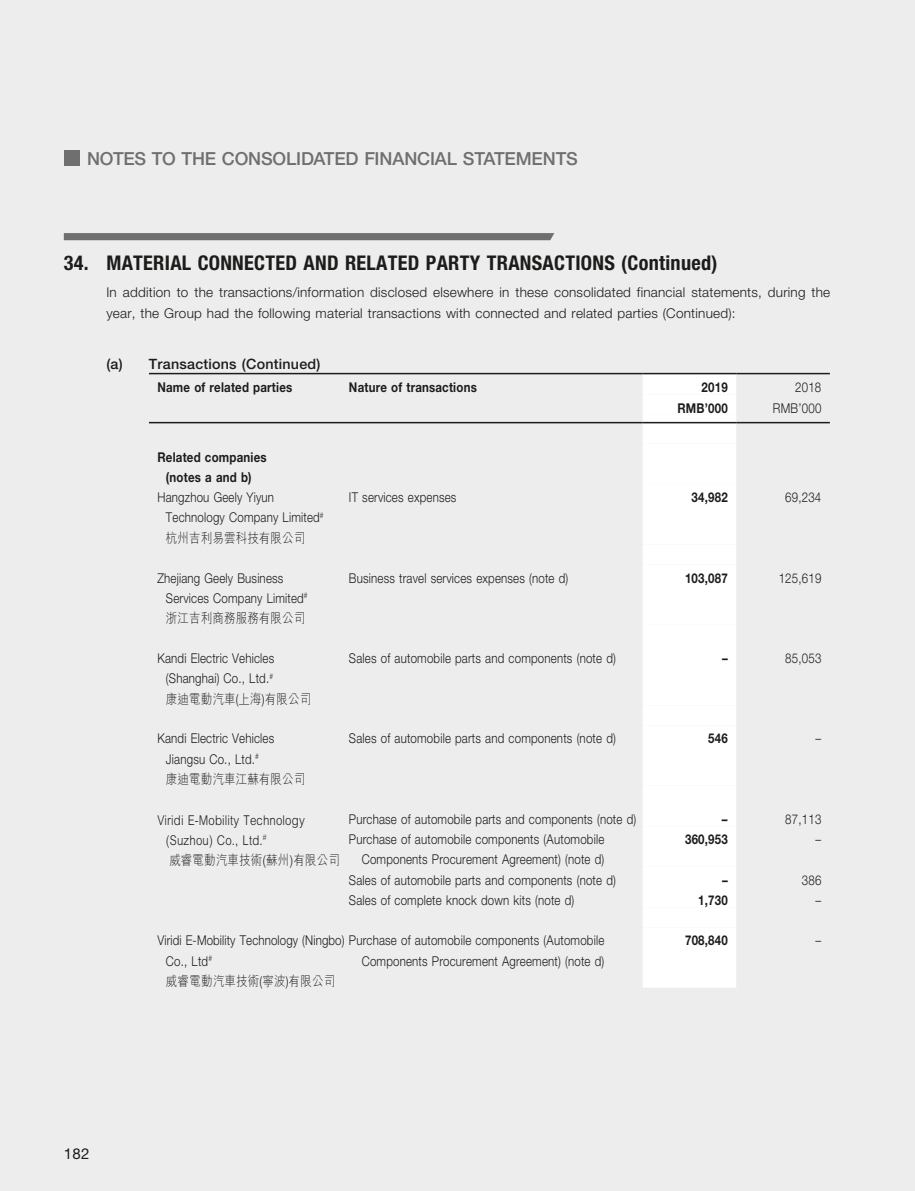
<style>
.page{position:relative;width:915px;height:1191px;background:#fff}
.page>*{position:absolute;margin:0;border:0;box-sizing:border-box;transform-origin:0 0}
.t1{font:700 condensed 20.25px "Helvetica Neue LT Std";letter-spacing:.015em;color:#1c1c1b}
.t2{font:500 18px "Helvetica Neue LT Std";letter-spacing:-.01em;color:#6f6f6f}
.t3{font:15px "Helvetica Neue LT Std";color:#1c1c1b}
.t4{font:500 14.25px "Helvetica Neue LT Std";letter-spacing:.015em;color:#1c1c1b}
.t5{font:300 13.5px/20.2px "Helvetica Neue LT Std";letter-spacing:.015em;color:#1c1c1b;scale:.85 1}
.t6{font:300 13.5px/21px "Helvetica Neue LT Std";letter-spacing:.015em;color:#1c1c1b}
.t7{font:300 13.5px/20.2px "M Hei HK";letter-spacing:.01em;color:#1c1c1b;scale:.85 1}
.t8{font:700 13.5px/20.2px "Helvetica Neue LT Std";letter-spacing:.015em;color:#1c1c1b;text-align:center;scale:.85 1}
.s1{font-family:"Helvetica Neue LT Std"}
</style>
<div class="page">
<hr style="left:914px;top:0;width:1px;height:1191px;background:#ededed">
<div style="left:0;top:0;width:914px;height:1191px;background:#ededed"></div>
<svg style="left:64px;top:233px;width:490px;height:7px;background:#707070"></svg>
<div style="left:64px;top:151px;width:15px;height:15px;background:#6f6f6f"></div>
<div style="left:642px;top:374px;width:94px;height:613px;background:#fff"></div>
<div style="left:642px;top:394px;width:94px;height:533px;background:#fff"></div>
<hr style="left:149px;top:373px;width:200px;height:1px;background:#1c1c1b">
<hr style="left:349px;top:373px;width:293px;height:1px;background:#1c1c1b">
<hr style="left:642px;top:373px;width:94px;height:1px;background:#1c1c1b">
<hr style="left:736px;top:373px;width:93px;height:1px;background:#1c1c1b">
<hr style="left:149px;top:422px;width:200px;height:1px;background:#1c1c1b">
<hr style="left:349px;top:422px;width:293px;height:1px;background:#1c1c1b">
<hr style="left:642px;top:422px;width:94px;height:1px;background:#1c1c1b">
<hr style="left:736px;top:422px;width:93px;height:1px;background:#1c1c1b">
<h2 class="t2" style="left:87px;top:148px;width:492px">NOTES TO THE CONSOLIDATED FINANCIAL STATEMENTS</h2>
<h1 class="t1" style="left:64px;top:250px;width:655px">34. MATERIAL CONNECTED AND RELATED PARTY TRANSACTIONS (Continued)</h1>
<p class="t6" style="left:106px;top:281px;width:725px">In addition to the transactions/information disclosed elsewhere in these consolidated financial statements, during the year, the Group had the following material transactions with connected and related parties (Continued):</p>
<p class="t4" style="left:106px;top:355px;width:215px">(a) Transactions (Continued)</p>
<p class="t8" style="left:157px;top:377px;width:160px">Name of related parties</p>
<p class="t8" style="left:349px;top:377px;width:152px">Nature of transactions</p>
<p class="t8" style="left:701px;top:377px;width:32px">2019</p>
<p class="t5" style="left:795px;top:377px;width:32px">2018</p>
<p class="t8" style="left:677px;top:397px;width:61px">RMB’000</p>
<p class="t5" style="left:772px;top:397px;width:58px">RMB’000</p>
<p class="t8" style="left:157px;top:446px;width:130px">Related companies (notes a and b)</p>
<p class="t5" style="left:166px;top:487px;width:187px;text-indent:-9px">Hangzhou Geely Yiyun<br>Technology Company Limited<sup>#</sup></p>
<p class="t7" style="left:166px;top:527px;width:165px">杭州吉利易雲科技有限公司</p>
<p class="t5" style="left:349px;top:487px;width:128px">IT services expenses</p>
<p class="t8" style="left:691px;top:487px;width:44px">34,982</p>
<p class="t5" style="left:785px;top:487px;width:44px">69,234</p>
<p class="t5" style="left:166px;top:567px;width:168px;text-indent:-9px">Zhejiang Geely Business<br>Services Company Limited<sup>#</sup></p>
<p class="t7" style="left:166px;top:607px;width:165px">浙江吉利商務服務有限公司</p>
<p class="t5" style="left:157px;top:648px;width:139px;text-align:center">Kandi Electric Vehicles (Shanghai) Co., Ltd.<sup>#</sup></p>
<p class="t7" style="left:166px;top:688px;width:172px">康迪電動汽車<span class="s1">(</span>上海<span class="s1">)</span>有限公司</p>
<p class="t5" style="left:157px;top:728px;width:139px;text-align:center">Kandi Electric Vehicles<br>Jiangsu Co., Ltd.<sup>#</sup></p>
<p class="t7" style="left:166px;top:768px;width:165px">康迪電動汽車江蘇有限公司</p>
<p class="t5" style="left:349px;top:567px;width:259px">Business travel services expenses (note d)</p>
<p class="t8" style="left:684px;top:567px;width:52px">103,087</p>
<p class="t5" style="left:778px;top:567px;width:52px">125,619</p>
<p class="t5" style="left:349px;top:648px;width:315px">Sales of automobile parts and components (note d)</p>
<p class="t8" style="left:721px;top:648px;width:8px">–</p>
<p class="t5" style="left:785px;top:648px;width:44px">85,053</p>
<p class="t5" style="left:349px;top:728px;width:315px">Sales of automobile parts and components (note d)</p>
<p class="t8" style="left:708px;top:728px;width:24px">546</p>
<p class="t5" style="left:815px;top:728px;width:8px">–</p>
<p class="t3" style="left:64px;top:1145px;width:27px">182</p>
<p class="t7" style="left:166px;top:809px;width:206px;text-indent:-9px">Viridi E-Mobility Technology (Suzhou) Co., Ltd.<sup>#<br></sup>威睿電動汽車技術(蘇州)有限公司</p>
<p class="t5" style="left:349px;top:808px;width:339px">Purchase of automobile parts and components (note d)</p>
<p class="t8" style="left:721px;top:808px;width:8px">–</p>
<p class="t5" style="left:785px;top:808px;width:44px">87,113</p>
<p class="t5" style="left:349px;top:829px;width:302px;text-align:right">Purchase of automobile components (Automobile<br>Components Procurement Agreement) (note d)</p>
<p class="t8" style="left:684px;top:829px;width:52px">360,953</p>
<p class="t5" style="left:815px;top:829px;width:8px">–</p>
<p class="t5" style="left:349px;top:869px;width:315px">Sales of automobile parts and components (note d)</p>
<p class="t8" style="left:721px;top:869px;width:8px">–</p>
<p class="t5" style="left:801px;top:869px;width:24px">386</p>
<p class="t5" style="left:349px;top:889px;width:266px">Sales of complete knock down kits (note d)</p>
<p class="t8" style="left:698px;top:889px;width:36px">1,730</p>
<p class="t5" style="left:815px;top:889px;width:8px">–</p>
<p class="t5" style="left:166px;top:930px;width:517px;text-indent:-9px">Viridi E-Mobility Technology (Ningbo) Purchase of automobile components (Automobile<br>Co., Ltd<sup>#</sup></p>
<p class="t7" style="left:166px;top:970px;width:200px">威睿電動汽車技術<span class="s1">(</span>寧波<span class="s1">)</span>有限公司</p>
<p class="t8" style="left:684px;top:930px;width:52px">708,840</p>
<p class="t5" style="left:815px;top:930px;width:8px">–</p>
<p class="t5" style="left:361px;top:950px;width:287px">Components Procurement Agreement) (note d)</p>
</div>
